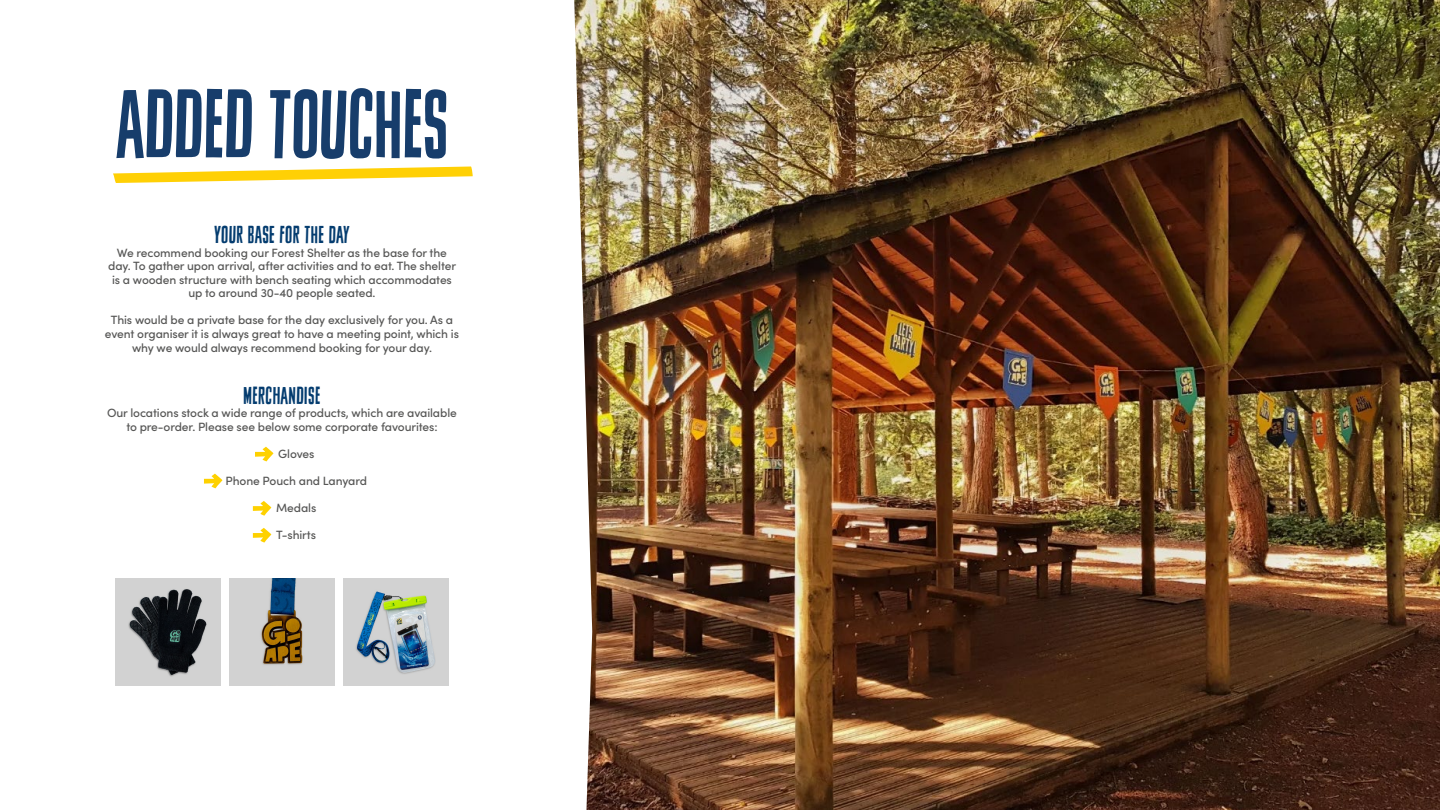
<style>
.page{position:relative;width:1440px;height:810px;background:#fff}
.page>*{position:absolute;margin:0;border:0;box-sizing:border-box;transform-origin:0 0}
.t1{font:88.5px "Sheldon";color:#173d6b}
.t2{font:22.5px "Sheldon";letter-spacing:.02em;color:#043c6f}
.t3{font:500 12px/13.5px "Sofia Pro";letter-spacing:-.01em;color:#575756;text-align:center}
</style>
<div class="page">
<img style="left:574px;top:0;width:866px;height:810px">
<svg style="left:113px;top:166px;width:360px;height:17px"></svg>
<svg style="left:255px;top:447px;width:19px;height:14px"></svg>
<svg style="left:204px;top:474px;width:18px;height:14px"></svg>
<svg style="left:253px;top:501px;width:18px;height:15px"></svg>
<svg style="left:253px;top:528px;width:18px;height:15px"></svg>
<img style="left:116px;top:579px;width:105px;height:107px">
<img style="left:343px;top:579px;width:105px;height:107px">
<img style="left:229px;top:579px;width:106px;height:107px">
<h1 class="t1" style="left:116px;top:72px;width:334px">ADDED TOUCHES</h1>
<h2 class="t2" style="left:214px;top:221px;width:137px">YOUR BASE FOR THE DAY</h2>
<p class="t3" style="left:108px;top:245px;width:349px">We recommend booking our Forest Shelter as the base for the day. To gather upon arrival, after activities and to eat. The shelter is a wooden structure with bench seating which accommodates up to around 30-40 people seated.</p>
<p class="t3" style="left:105px;top:312px;width:356px;line-height:13.9px">This would be a private base for the day exclusively for you. As a event organiser it is always great to have a meeting point, which is why we would always recommend booking for your day.</p>
<h2 class="t2" style="left:244px;top:382px;width:78px">MERCHANDISE</h2>
<p class="t3" style="left:107px;top:406px;width:351px">Our locations stock a wide range of products, which are available to pre-order. Please see below some corporate favourites:</p>
<p class="t3" style="left:278px;top:446px;width:38px">Gloves</p>
<p class="t3" style="left:226px;top:473px;width:143px">Phone Pouch and Lanyard</p>
<p class="t3" style="left:276px;top:500px;width:42px">Medals</p>
<p class="t3" style="left:276px;top:527px;width:41px">T-shirts</p>
</div>
